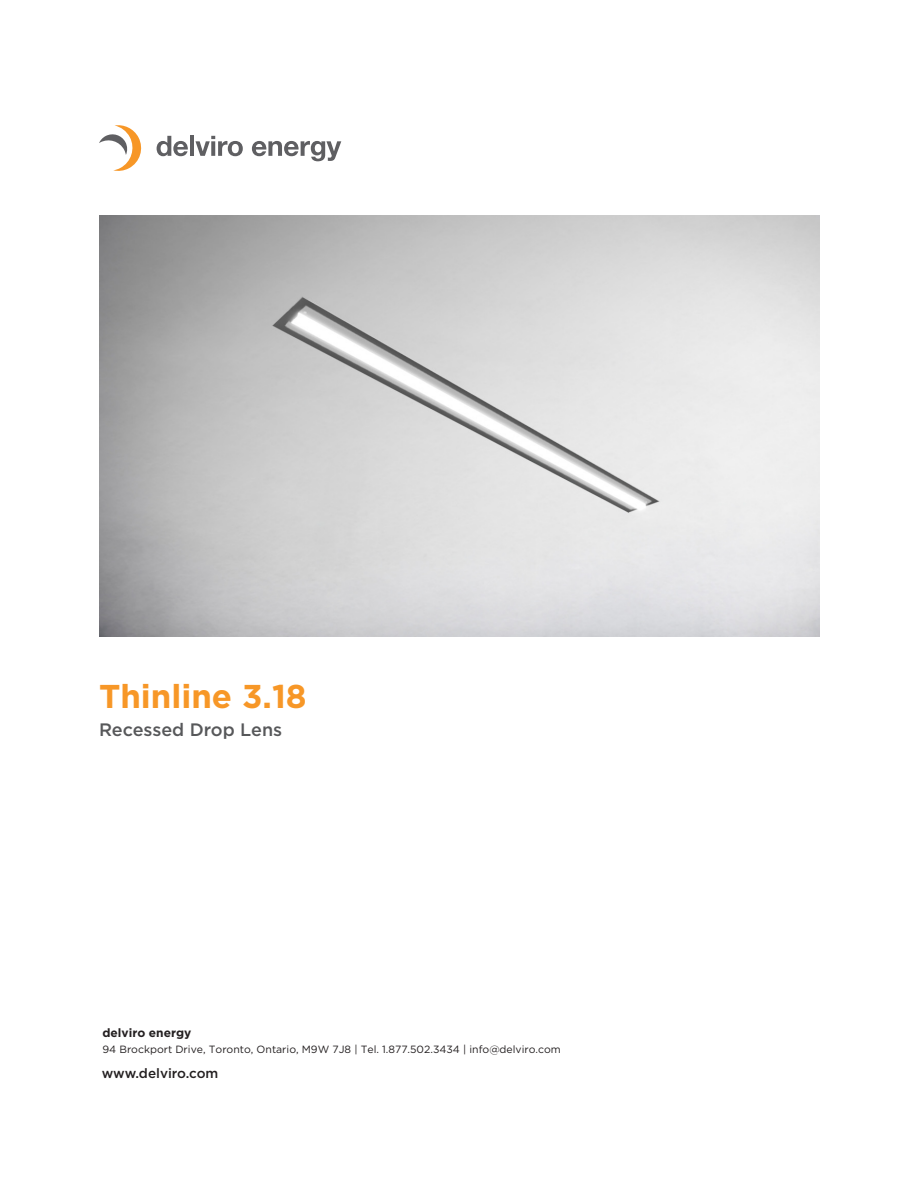
<style>
.page{position:relative;width:918px;height:1188px;background:#fff}
.page>*{position:absolute;margin:0;border:0;box-sizing:border-box;transform-origin:0 0}
.t1{font:700 33px "Gotham";color:#f79727}
.t2{font:500 18px "Gotham";color:#57585a}
.t3{font:500 13.5px "Gotham";color:#231f20}
.t4{font:700 12px "Gotham";color:#231f20}
.t5{font:10.5px "Gotham";color:#231f20}
</style>
<div class="page">
<svg style="left:99px;top:125px;width:43px;height:46px"></svg>
<svg style="left:157px;top:136px;width:31px;height:20px"></svg>
<hr style="left:190px;top:136px;width:4px;height:20px;background:#5f5f62">
<svg style="left:195px;top:136px;width:48px;height:20px"></svg>
<svg style="left:252px;top:141px;width:89px;height:20px"></svg>
<img style="left:99px;top:216px;width:720px;height:420px">
<h1 class="t1" style="left:99px;top:677px;width:209px">Thinline 3.18</h1>
<h2 class="t2" style="left:99px;top:719px;width:185px">Recessed Drop Lens</h2>
<p class="t4" style="left:102px;top:1026px;width:90px">delviro energy</p>
<p class="t5" style="left:102px;top:1044px;width:460px">94 Brockport Drive, Toronto, Ontario, M9W 7J8 | Tel. 1.877.502.3434 | info@delviro.com</p>
<p class="t3" style="left:102px;top:1065px;width:118px">www.delviro.com</p>
</div>
